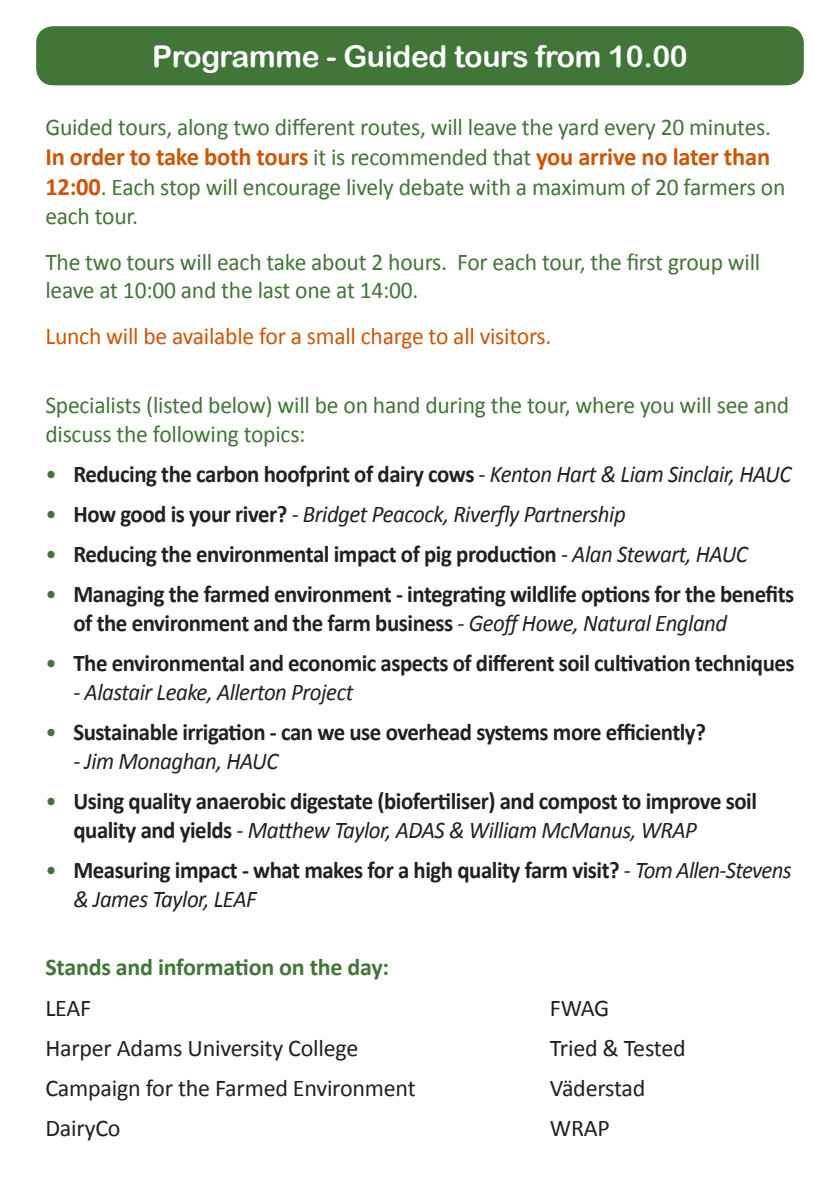
<style>
.page{position:relative;width:840px;height:1191px;background:#fff}
.page>*{position:absolute;margin:0;border:0;box-sizing:border-box;transform-origin:0 0}
.t1{font:30px "Arial Rounded MT Bold";letter-spacing:-.01em;color:#fff}
.t2{font:700 25px "Calibri";letter-spacing:-.01em;color:#cd5505}
.t3{font:700 24px/28.8px "Calibri";letter-spacing:-.02em;color:#231f20;scale:.95 1}
.t4{font:24px/28.8px "Calibri";letter-spacing:-.01em;color:#417638}
.t5{font:italic 24px "Calibri";letter-spacing:-.02em;color:#231f20;scale:.95 1}
.t6{font:24px "Calibri";letter-spacing:-.01em;color:#231f20}
.t7{font:24px "Calibri";letter-spacing:-.01em;color:#cd5505}
.t8{font:700 24px "Calibri";letter-spacing:-.01em;color:#417638}
.s1{font-weight:400;font-size:24px;color:#417638}
.s2{font-weight:700;font-size:25px;color:#cd5505}
.s3{font-weight:400;color:#417638}
.s4{font-weight:400;font-style:italic}
.s5{font-style:normal;color:#417638}
.s6{font-weight:700;font-style:normal}
</style>
<div class="page">
<div style="left:36px;top:26px;width:767px;height:59px;background:#417638;border-radius:17px"></div>
<p class="t1" style="left:152px;top:38px;width:537px">Programme - Guided tours from 10.00</p>
<p class="t4" style="left:45px;top:111px;width:726px">Guided tours, along two different routes, will leave the yard every 20 minutes.</p>
<p class="t2" style="left:45px;top:141px;width:725px">In order to take both tours <span class="s1">it is recommended that</span> you arrive no later than</p>
<p class="t4" style="left:45px;top:171px;width:741px"><span class="s2">12:00</span>. Each stop will encourage lively debate with a maximum of 20 farmers on each tour.</p>
<p class="t4" style="left:45px;top:246px;width:716px">The two tours will each take about 2 hours. For each tour, the first group will leave at 10:00 and the last one at 14:00.</p>
<p class="t7" style="left:45px;top:321px;width:507px">Lunch will be available for a small charge to all visitors.</p>
<p class="t4" style="left:45px;top:389px;width:745px">Specialists (listed below) will be on hand during the tour, where you will see and discuss the following topics:</p>
<p class="t3" style="left:45px;top:458px;width:786px"><span class="s3">•</span> Reducing the carbon hoofprint of dairy cows <span class="s4">- Kenton Hart &amp; Liam Sinclair, HAUC</span></p>
<p class="t5" style="left:45px;top:499px;width:612px"><span class="s5">•</span> <span class="s6">How good is your river?</span> - Bridget Peacock, Riverfly Partnership</p>
<p class="t3" style="left:45px;top:538px;width:740px"><span class="s3">•</span> Reducing the environmental impact of pig production <span class="s4">- Alan Stewart, HAUC</span></p>
<p class="t3" style="left:73px;top:578px;width:760px;text-indent:-28px"><span class="s3">•</span> Managing the farmed environment - integrating wildlife options for the benefits of the environment and the farm business <span class="s4">- Geoff Howe, Natural England</span></p>
<p class="t3" style="left:45px;top:647px;width:789px"><span class="s3">•</span> The environmental and economic aspects of different soil cultivation techniques</p>
<p class="t5" style="left:73px;top:677px;width:296px">- Alastair Leake, Allerton Project</p>
<p class="t3" style="left:45px;top:716px;width:696px"><span class="s3">•</span> Sustainable irrigation - can we use overhead systems more efficiently?</p>
<p class="t5" style="left:73px;top:746px;width:217px">- Jim Monaghan, HAUC</p>
<p class="t3" style="left:73px;top:785px;width:720px;text-indent:-28px"><span class="s3">•</span> Using quality anaerobic digestate (biofertiliser) and compost to improve soil quality and yields <span class="s4">- Matthew Taylor, ADAS &amp; William McManus, WRAP</span></p>
<p class="t3" style="left:73px;top:854px;width:757px;text-indent:-28px"><span class="s3">•</span> Measuring impact - what makes for a high quality farm visit? <span class="s4">- Tom Allen-Stevens &amp; James Taylor, LEAF</span></p>
<p class="t8" style="left:45px;top:952px;width:345px">Stands and information on the day:</p>
<p class="t6" style="left:45px;top:992px;width:47px">LEAF</p>
<p class="t6" style="left:549px;top:992px;width:61px">FWAG</p>
<p class="t6" style="left:45px;top:1032px;width:314px">Harper Adams University College</p>
<p class="t6" style="left:549px;top:1032px;width:137px">Tried &amp; Tested</p>
<p class="t6" style="left:45px;top:1073px;width:371px">Campaign for the Farmed Environment</p>
<p class="t6" style="left:549px;top:1073px;width:97px">Väderstad</p>
<p class="t6" style="left:45px;top:1113px;width:77px">DairyCo</p>
<p class="t6" style="left:549px;top:1113px;width:61px">WRAP</p>
</div>
